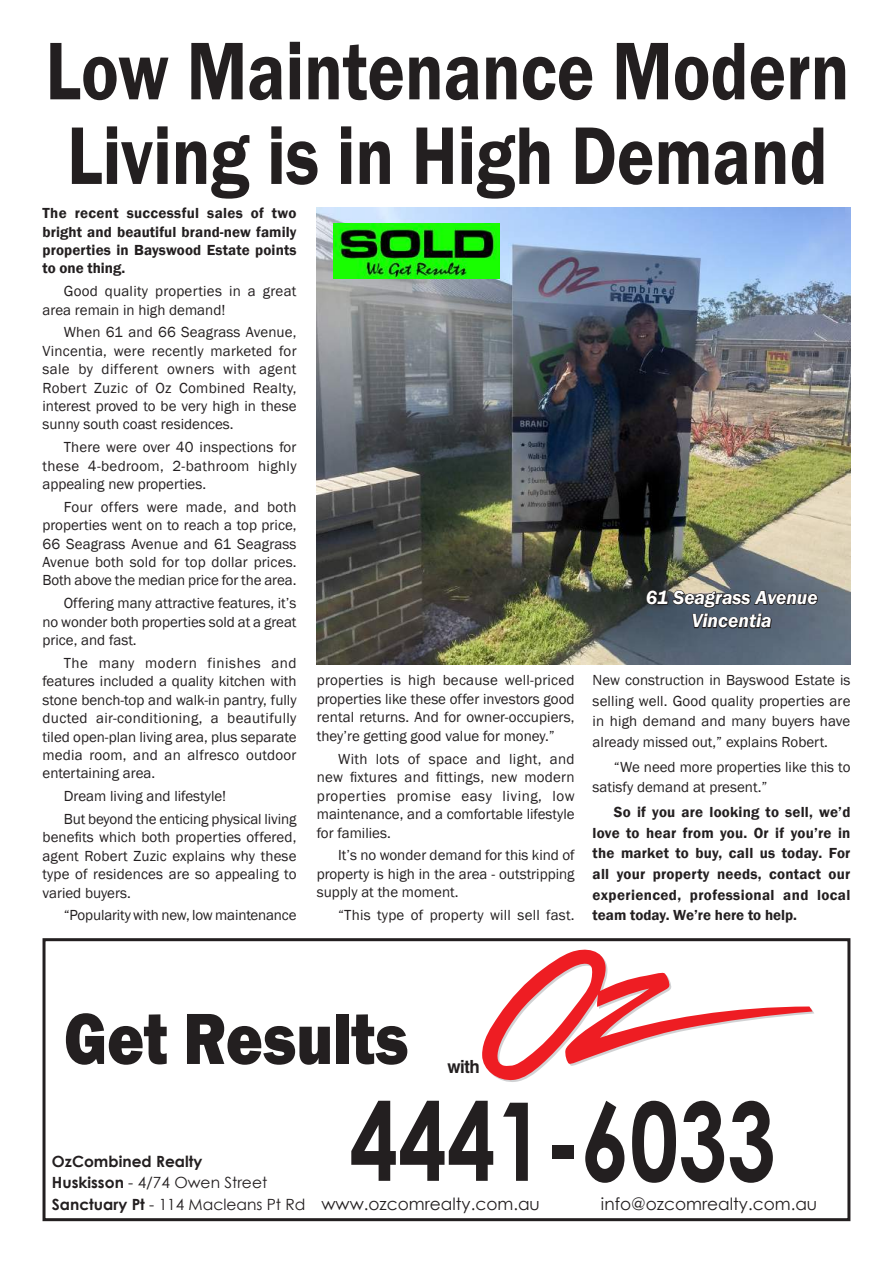
<style>
.page{position:relative;width:893px;height:1263px;background:#fff}
.page>*{position:absolute;margin:0;border:0;box-sizing:border-box;transform-origin:0 0}
.t1{font:700 157.65px "Swiss 721 BT";color:#231f20;scale:.79 1}
.t2{font:700 108.75px "Century Gothic";color:#231f20;scale:.8 1}
.t3{font:600 84.6px/84.6px "Franklin Gothic";color:#231f20;scale:.83 1}
.t4{font:800 75px "Franklin Gothic";color:#231f20;scale:.84 1}
.t5{font:italic 600 19.5px/23.4px "Franklin Gothic";color:#fff;text-align:center}
.t6{font:700 18.15px "Swiss 721 BT";color:#231f20;scale:.94 1}
.t7{font:16.95px "Century Gothic";color:#231f20}
.t8{font:700 15.45px/21.5px "Century Gothic";color:#231f20}
.t9{font:15px/18.5px "Franklin Gothic";color:#231f20;text-align:justify}
.t10{font:600 15px/20.5px "Franklin Gothic";letter-spacing:.01em;color:#231f20;text-align:justify}
.s1{font-weight:400}
.s2{font-weight:700;font-size:15.45px}
.s3{font-size:15.45px}
</style>
<div class="page">
<div style="left:43px;top:938px;width:807px;height:283px;border:3px solid #231f20"></div>
<svg style="left:482px;top:949px;width:332px;height:133px"></svg>
<img style="left:317px;top:208px;width:533px;height:456px">
<img style="left:334px;top:223px;width:165px;height:55px">
<svg style="left:645px;top:589px;width:174px;height:53px;background:#4a545f"></svg>
<h3 class="t3" style="left:46px;top:30px;width:970px">Low Maintenance Modern<br>Living is in High Demand</h3>
<p class="t10" style="left:43px;top:204px;width:256px;line-height:18.5px">The recent successful sales of two bright and beautiful brand-new family properties in Bayswood Estate points to one thing.</p>
<p class="t9" style="left:43px;top:282px;width:255px;text-indent:21px">Good quality properties in a great area remain in high demand!</p>
<p class="t9" style="left:43px;top:323px;width:256px;text-indent:21px">When 61 and 66 Seagrass Avenue, Vincentia, were recently marketed for sale by different owners with agent Robert Zuzic of Oz Combined Realty, interest proved to be very high in these sunny south coast residences.</p>
<p class="t9" style="left:43px;top:438px;width:256px;text-indent:21px">There were over 40 inspections for these 4-bedroom, 2-bathroom highly appealing new properties.</p>
<p class="t9" style="left:43px;top:498px;width:256px;text-indent:21px">Four offers were made, and both properties went on to reach a top price, 66 Seagrass Avenue and 61 Seagrass Avenue both sold for top dollar prices.<br>Both above the median price for the area.</p>
<p class="t9" style="left:43px;top:594px;width:256px;text-indent:21px">Offering many attractive features, it’s no wonder both properties sold at a great price, and fast.</p>
<p class="t9" style="left:43px;top:654px;width:256px;text-indent:21px">The many modern finishes and features included a quality kitchen with stone bench-top and walk-in pantry, fully ducted air-conditioning, a beautifully tiled open-plan living area, plus separate media room, and an alfresco outdoor entertaining area.</p>
<p class="t9" style="left:64px;top:785px;width:234px;line-height:22.6px">Dream living and lifestyle!<br>But beyond the enticing physical living</p>
<p class="t9" style="left:43px;top:828px;width:256px">benefits which both properties offered, agent Robert Zuzic explains why these type of residences are so appealing to varied buyers.</p>
<p class="t9" style="left:64px;top:906px;width:234px">“Popularity with new, low maintenance</p>
<p class="t9" style="left:317px;top:671px;width:259px">properties is high because well-priced properties like these offer investors good rental returns. And for owner-occupiers, they’re getting good value for money.”</p>
<p class="t9" style="left:317px;top:750px;width:259px;text-indent:21px">With lots of space and light, and new fixtures and fittings, new modern properties promise easy living, low maintenance, and a comfortable lifestyle for families.</p>
<p class="t9" style="left:317px;top:846px;width:259px;text-indent:21px">It’s no wonder demand for this kind of property is high in the area - outstripping supply at the moment.</p>
<p class="t9" style="left:338px;top:906px;width:238px">“This type of property will sell fast.</p>
<h1 class="t1" style="left:238px;top:928px;width:267px">Sell</h1>
<h3 class="t4" style="left:64px;top:990px;width:411px">Get Results</h3>
<p class="t6" style="left:447px;top:1055px;width:36px">with</p>
<h3 class="t5" style="left:646px;top:586px;width:173px">61 Seagrass Avenue<br>Vincentia</h3>
<p class="t9" style="left:593px;top:670px;width:259px;line-height:20.5px">New construction in Bayswood Estate is selling well. Good quality properties are in high demand and many buyers have already missed out,” explains Robert.</p>
<p class="t9" style="left:593px;top:757px;width:259px;line-height:20.5px;text-indent:21px">“We need more properties like this to satisfy demand at present.”</p>
<p class="t10" style="left:593px;top:802px;width:259px;text-indent:21px">So if you are looking to sell, we’d love to hear from you. Or if you’re in the market to buy, call us today. For all your property needs, contact our experienced, professional and local team today. We’re here to help.</p>
<h2 class="t2" style="left:350px;top:1059px;width:534px">4441-6033</h2>
<p class="t8" style="left:52px;top:1149px;width:217px">OzCombined Realty<br>Huskisson <span class="s1">- 4/74 Owen Street</span></p>
<p class="t7" style="left:52px;top:1192px;width:489px"><span class="s2">Sanctuary Pt</span> <span class="s3">- 114 Macleans Pt Rd</span> www.ozcomrealty.com.au</p>
<p class="t7" style="left:601px;top:1192px;width:218px">info@ozcomrealty.com.au</p>
</div>
